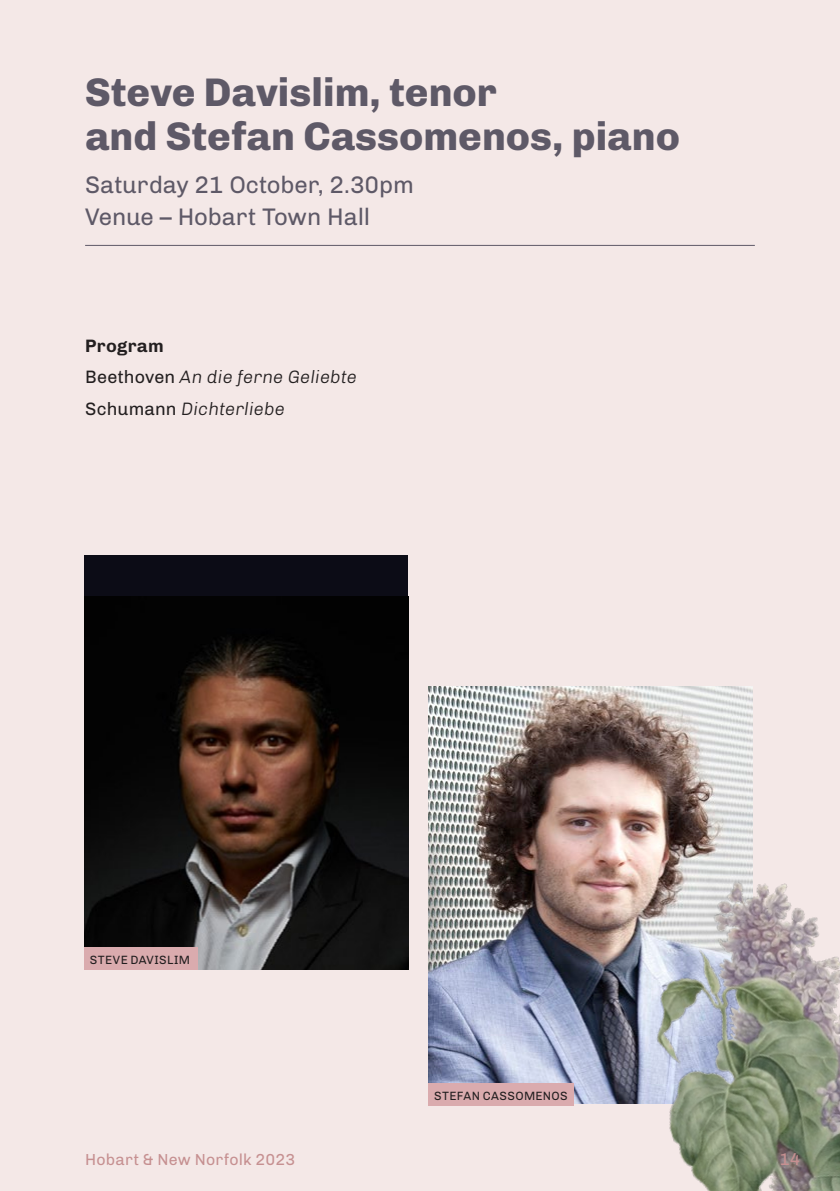
<style>
.page{position:relative;width:840px;height:1191px;background:#fff}
.page>*{position:absolute;margin:0;border:0;box-sizing:border-box;transform-origin:0 0}
.HEADING1{font:800 40px/44px "Chivo";color:#5e5967}
.Date_Venue{font:24px/32px "Chivo";letter-spacing:-.005em;color:#5e5967}
.Performers{font:italic 300 18px "Chivo";letter-spacing:.01em;color:#231f20}
.Performers_Title{font:700 18px "Chivo";letter-spacing:.02em;color:#231f20}
.t1{font:17px "Chivo";color:#c69091}
.t2{font:16px "Chivo";letter-spacing:.015em;color:#c69091}
.PHOTO_CREDIT{font:12px "Chivo";letter-spacing:.03em;color:#231f20}
.s1{font-weight:400;font-style:normal}
</style>
<div class="page">
<div style="left:0;top:0;width:839px;height:1191px;background:#f4e8e7"></div>
<hr style="left:85px;top:245px;width:669px;height:1px;background:#5e5967">
<div style="left:85px;top:556px;width:323px;height:413px;background:#0c0c16"></div>
<img style="left:85px;top:597px;width:323px;height:372px">
<div style="left:84px;top:947px;width:113px;height:22px;background:#daabae"></div>
<img style="left:428px;top:686px;width:323px;height:397px">
<div style="left:428px;top:1083px;width:145px;height:23px;background:#daabae"></div>
<img style="left:507px;top:805px;width:332px;height:386px">
<p class="HEADING1" style="left:85px;top:68px;width:596px">Steve Davislim, tenor<br>and Stefan Cassomenos, piano</p>
<p class="Date_Venue" style="left:85px;top:167px;width:330px">Saturday 21 October, 2.30pm<br>Venue – Hobart Town Hall</p>
<p class="Performers_Title" style="left:85px;top:331px;width:80px">Program</p>
<p class="Performers" style="left:85px;top:363px;width:273px"><span class="s1">Beethoven</span> An die ferne Geliebte</p>
<p class="Performers" style="left:85px;top:395px;width:201px"><span class="s1">Schumann</span> Dichterliebe</p>
<p class="PHOTO_CREDIT" style="left:90px;top:951px;width:102px">STEVE DAVISLIM</p>
<p class="PHOTO_CREDIT" style="left:434px;top:1087px;width:135px">STEFAN CASSOMENOS</p>
<p class="t2" style="left:85px;top:1147px;width:212px">Hobart &amp; New Norfolk 2023</p>
<p class="t1" style="left:778px;top:1146px;width:22px">14</p>
</div>
